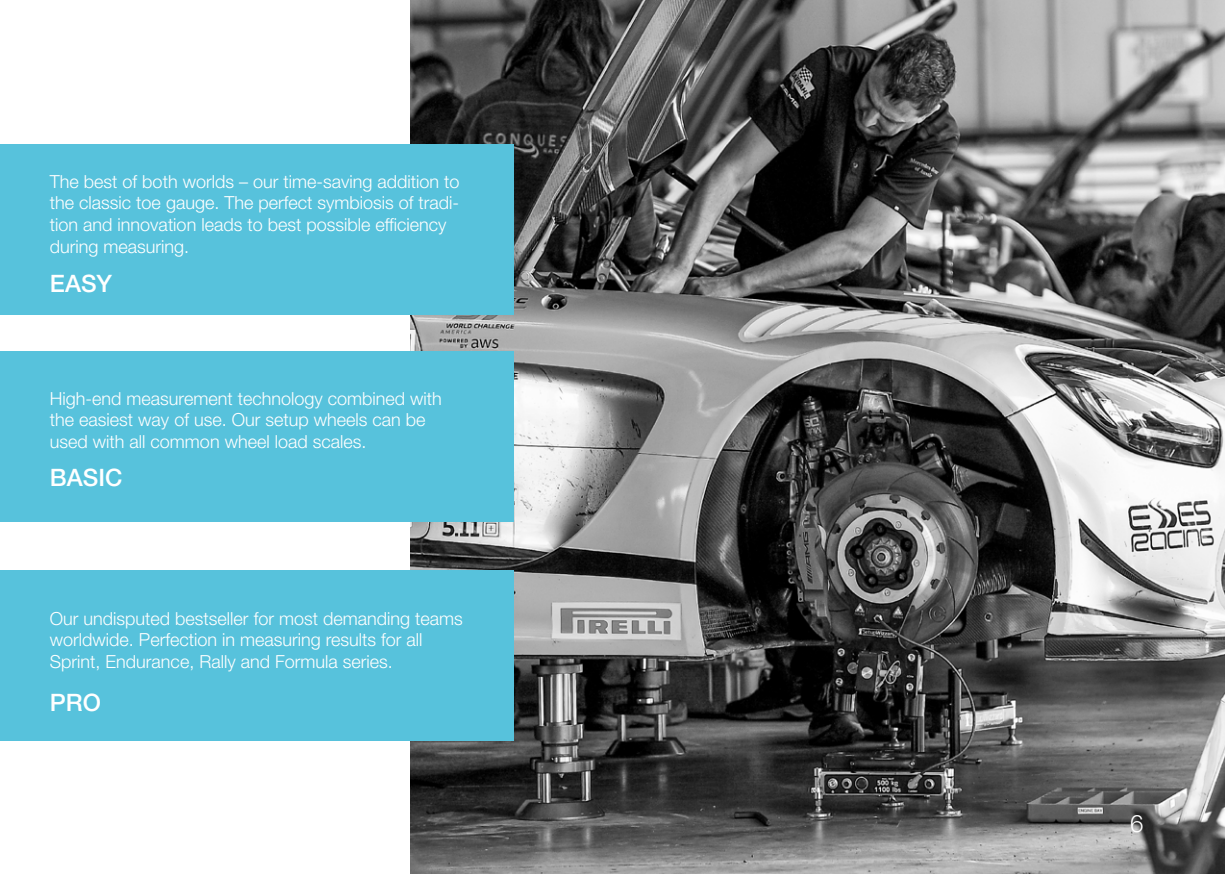
<style>
.page{position:relative;width:1225px;height:874px;background:#fff}
.page>*{position:absolute;margin:0;border:0;box-sizing:border-box;transform-origin:0 0}
.t1{font:500 24px "Helvetica Neue LT Std";color:#fff}
.t2{font:300 24px "Helvetica Neue LT Std";color:#fff}
.t3{font:300 18px/21.6px "Helvetica Neue LT Std";color:#fff}
</style>
<div class="page">
<img style="left:410px;top:0;width:815px;height:873px">
<div style="left:0;top:145px;width:514px;height:170px;background:#57c2dc"></div>
<div style="left:0;top:351px;width:514px;height:171px;background:#57c2dc"></div>
<div style="left:0;top:570px;width:514px;height:170px;background:#57c2dc"></div>
<p class="t3" style="left:50px;top:170px;width:411px">The best of both worlds – our time-saving addition to the classic toe gauge. The perfect symbiosis of tradi&shy;tion and innovation leads to best possible efficiency during measuring.</p>
<p class="t1" style="left:50px;top:269px;width:64px">EASY</p>
<p class="t3" style="left:50px;top:387px;width:393px">High-end measurement technology combined with the easiest way of use. Our setup wheels can be used with all common wheel load scales.</p>
<p class="t1" style="left:50px;top:463px;width:74px">BASIC</p>
<p class="t3" style="left:50px;top:607px;width:414px">Our undisputed bestseller for most demanding teams worldwide. Perfection in measuring results for all<br>Sprint, Endurance, Rally and Formula series.</p>
<p class="t1" style="left:50px;top:688px;width:53px">PRO</p>
<h1 class="t2" style="left:1130px;top:807px;width:15px">6</h1>
</div>
